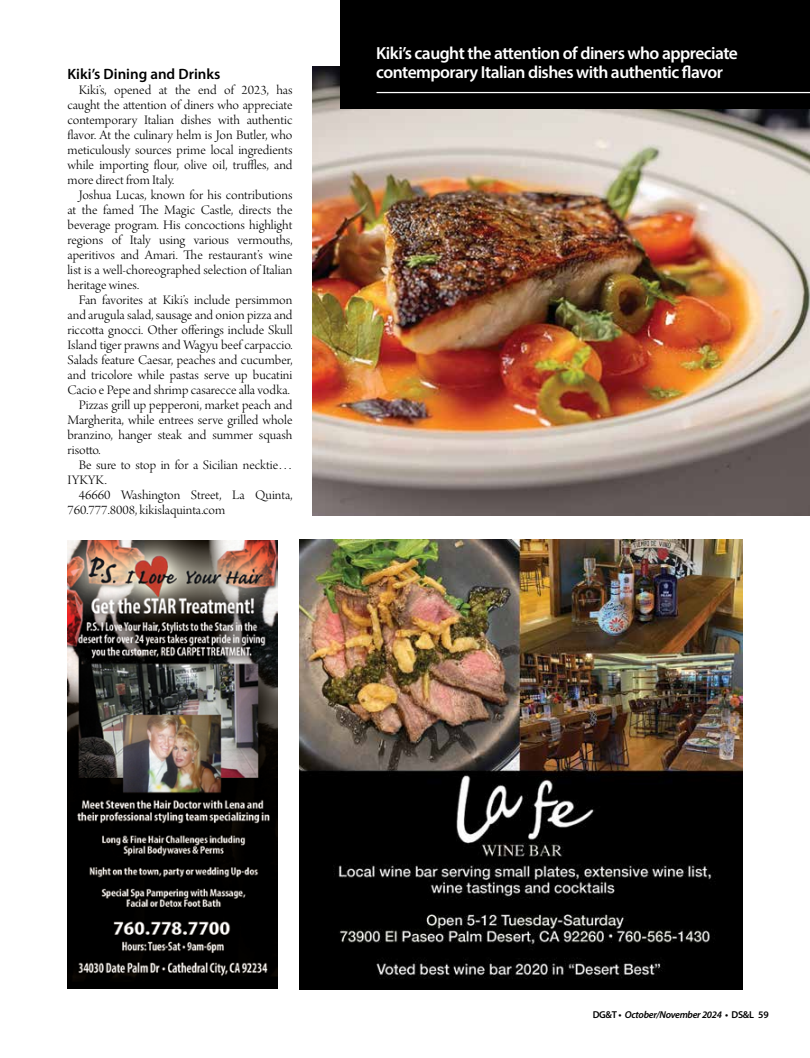
<style>
.page{position:relative;width:810px;height:1058px;background:#fff}
.page>*{position:absolute;margin:0;border:0;box-sizing:border-box;transform-origin:0 0}
.t1{font:600 17.5px/18.8px "Myriad Pro";letter-spacing:-.03em;color:#fff}
.t2{font:600 15px "Myriad Pro";color:#000}
.t3{font:13.75px/15px "Arno Pro Light Display";color:#000;text-align:justify;scale:1.05 1}
.t4{font:italic 600 10px "Myriad Pro";letter-spacing:-.03em;color:#000}
.s1{font-style:normal}
</style>
<div class="page">
<img style="left:68px;top:540px;width:210px;height:448px">
<img style="left:299px;top:539px;width:443px;height:450px">
<img style="left:313px;top:67px;width:497px;height:449px">
<div style="left:341px;top:0;width:469px;height:108px;background:#000"></div>
<hr style="left:377px;top:92px;width:433px;height:1px;background:#fff">
<p class="t2" style="left:68px;top:64px;width:154px">Kiki’s Dining and Drinks</p>
<p class="t3" style="left:68px;top:83px;width:216px;text-indent:11px">Kiki’s, opened at the end of 2023, has caught the attention of diners who appreciate contemporary Italian dishes with authentic flavor. At the culinary helm is Jon Butler, who meticulously sources prime local ingredients while importing flour, olive oil, truffles, and more direct from Italy.</p>
<p class="t3" style="left:68px;top:188px;width:216px;text-indent:11px">Joshua Lucas, known for his contributions at the famed The Magic Castle, directs the beverage program. His concoctions highlight regions of Italy using various vermouths, aperitivos and Amari. The restaurant’s wine list is a well-choreographed selection of Italian heritage wines.</p>
<p class="t3" style="left:79px;top:293px;width:205px">Fan favorites at Kiki’s include persimmon</p>
<p class="t3" style="left:68px;top:308px;width:216px">and arugula salad, sausage and onion pizza and</p>
<p class="t3" style="left:68px;top:323px;width:216px">riccotta gnocci. Other offerings include Skull</p>
<p class="t3" style="left:68px;top:338px;width:216px">Island tiger prawns and Wagyu beef carpaccio.</p>
<p class="t3" style="left:68px;top:353px;width:216px">Salads feature Caesar, peaches and cucumber,</p>
<p class="t3" style="left:68px;top:368px;width:216px">and tricolore while pastas serve up bucatini</p>
<p class="t3" style="left:68px;top:383px;width:213px">Cacio e Pepe and shrimp casarecce alla vodka.</p>
<p class="t3" style="left:79px;top:398px;width:205px">Pizzas grill up pepperoni, market peach and</p>
<p class="t3" style="left:68px;top:413px;width:216px">Margherita, while entrees serve grilled whole</p>
<p class="t3" style="left:68px;top:428px;width:216px">branzino, hanger steak and summer squash</p>
<p class="t3" style="left:68px;top:443px;width:33px">risotto.</p>
<p class="t3" style="left:79px;top:458px;width:205px">Be sure to stop in for a Sicilian necktie…</p>
<p class="t3" style="left:68px;top:473px;width:39px">IYKYK.</p>
<p class="t3" style="left:79px;top:488px;width:205px">46660 Washington Street, La Quinta,</p>
<p class="t3" style="left:68px;top:503px;width:152px">760.777.8008, kikislaquinta.com</p>
<p class="t1" style="left:376px;top:43px;width:363px">Kiki’s caught the attention of diners who appreciate contemporary Italian dishes with authentic flavor</p>
<p class="t4" style="left:593px;top:1008px;width:178px"><span class="s1">DG&amp;T •</span> October/November 2024 <span class="s1">• DS&amp;L 59</span></p>
</div>
